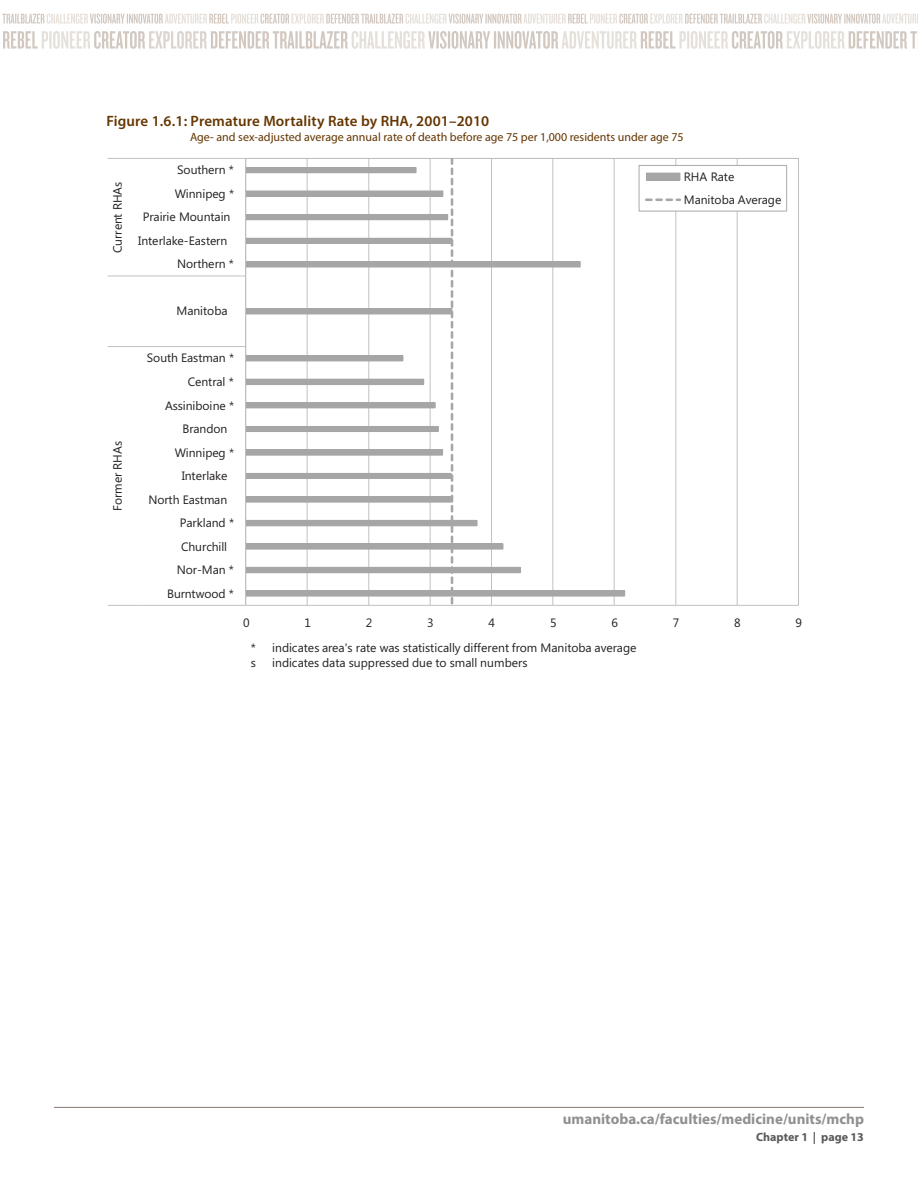
<style>
.page{position:relative;width:918px;height:1188px;background:#fff}
.page>*{position:absolute;margin:0;border:0;box-sizing:border-box;transform-origin:0 0}
.t1{font:600 15px "Myriad Pro";letter-spacing:.01em;color:#653600}
.t2{font:700 15px "Myriad Pro";color:#8e9092}
.t3{font:12.15px/22.6px "Segoe UI";letter-spacing:-.005em;color:#231f20}
.t4{font:12px "Myriad Pro";color:#653600}
.t5{font:700 12px "Myriad Pro";color:#58595b}
</style>
<div class="page">
<svg style="left:2px;top:14px;width:916px;height:10px"></svg>
<svg style="left:3px;top:31px;width:914px;height:18px"></svg>
<hr style="left:54px;top:1107px;width:810px;height:1px;background:#867870">
<svg style="left:246px;top:158px;width:553px;height:448px"></svg>
<hr style="left:246px;top:158px;width:552px;height:1px;background:#c0bfbf">
<hr style="left:245px;top:158px;width:1px;height:447px;background:#c0bfbf">
<hr style="left:137px;top:158px;width:109px;height:1px;background:#c0bfbf">
<hr style="left:137px;top:275px;width:109px;height:1px;background:#c0bfbf">
<hr style="left:137px;top:346px;width:109px;height:1px;background:#c0bfbf">
<hr style="left:137px;top:605px;width:109px;height:1px;background:#c0bfbf">
<svg style="left:108px;top:158px;width:29px;height:1px"></svg>
<svg style="left:108px;top:275px;width:29px;height:1px"></svg>
<svg style="left:108px;top:346px;width:29px;height:1px"></svg>
<svg style="left:108px;top:605px;width:29px;height:1px"></svg>
<svg style="left:246px;top:158px;width:379px;height:447px"></svg>
<svg style="left:639px;top:165px;width:148px;height:47px"></svg>
<p class="t1" style="left:106px;top:115px;width:384px">Figure 1.6.1: Premature Mortality Rate by RHA, 2001–2010</p>
<p class="t4" style="left:190px;top:132px;width:495px">Age- and sex-adjusted average annual rate of death before age 75 per 1,000 residents under age 75</p>
<p class="t3" style="left:108px;top:253px;width:73px;rotate:-90deg">Current RHAs</p>
<p class="t3" style="left:108px;top:511px;width:71px;rotate:-90deg">Former RHAs</p>
<p class="t3" style="left:177px;top:160px;width:58px">Southern *</p>
<p class="t3" style="left:175px;top:183px;width:61px">Winnipeg *</p>
<p class="t3" style="left:143px;top:207px;width:89px">Prairie Mountain</p>
<p class="t3" style="left:138px;top:230px;width:91px">Interlake-Eastern</p>
<p class="t3" style="left:177px;top:254px;width:58px">Northern *</p>
<p class="t3" style="left:177px;top:301px;width:52px">Manitoba</p>
<p class="t3" style="left:147px;top:348px;width:89px">South Eastman *</p>
<p class="t3" style="left:188px;top:372px;width:47px">Central *</p>
<p class="t3" style="left:165px;top:395px;width:70px">Assiniboine *</p>
<p class="t3" style="left:182px;top:419px;width:46px">Brandon</p>
<p class="t3" style="left:175px;top:442px;width:61px">Winnipeg *</p>
<p class="t3" style="left:182px;top:466px;width:47px">Interlake</p>
<p class="t3" style="left:149px;top:489px;width:80px">North Eastman</p>
<p class="t3" style="left:180px;top:513px;width:56px">Parkland *</p>
<p class="t3" style="left:181px;top:536px;width:48px">Churchill</p>
<p class="t3" style="left:177px;top:560px;width:58px">Nor-Man *</p>
<p class="t3" style="left:167px;top:583px;width:68px">Burntwood *</p>
<p class="t3" style="left:684px;top:167px;width:99px">RHA Rate<br>Manitoba Average</p>
<p class="t3" style="left:243px;top:613px;width:8px">0</p>
<p class="t3" style="left:304px;top:613px;width:8px">1</p>
<p class="t3" style="left:366px;top:613px;width:8px">2</p>
<p class="t3" style="left:427px;top:613px;width:8px">3</p>
<p class="t3" style="left:488px;top:613px;width:8px">4</p>
<p class="t3" style="left:550px;top:613px;width:8px">5</p>
<p class="t3" style="left:611px;top:613px;width:8px">6</p>
<p class="t3" style="left:673px;top:613px;width:8px">7</p>
<p class="t3" style="left:734px;top:613px;width:8px">8</p>
<p class="t3" style="left:795px;top:613px;width:8px">9</p>
<p class="t3" style="left:251px;top:640px;width:387px;line-height:16px">* indicates area's rate was statistically different from Manitoba average s</p>
<p class="t3" style="left:272px;top:653px;width:257px">indicates data suppressed due to small numbers</p>
<p class="t2" style="left:563px;top:1113px;width:303px">umanitoba.ca/faculties/medicine/units/mchp</p>
<p class="t5" style="left:756px;top:1132px;width:109px">Chapter 1 | page 13</p>
</div>
